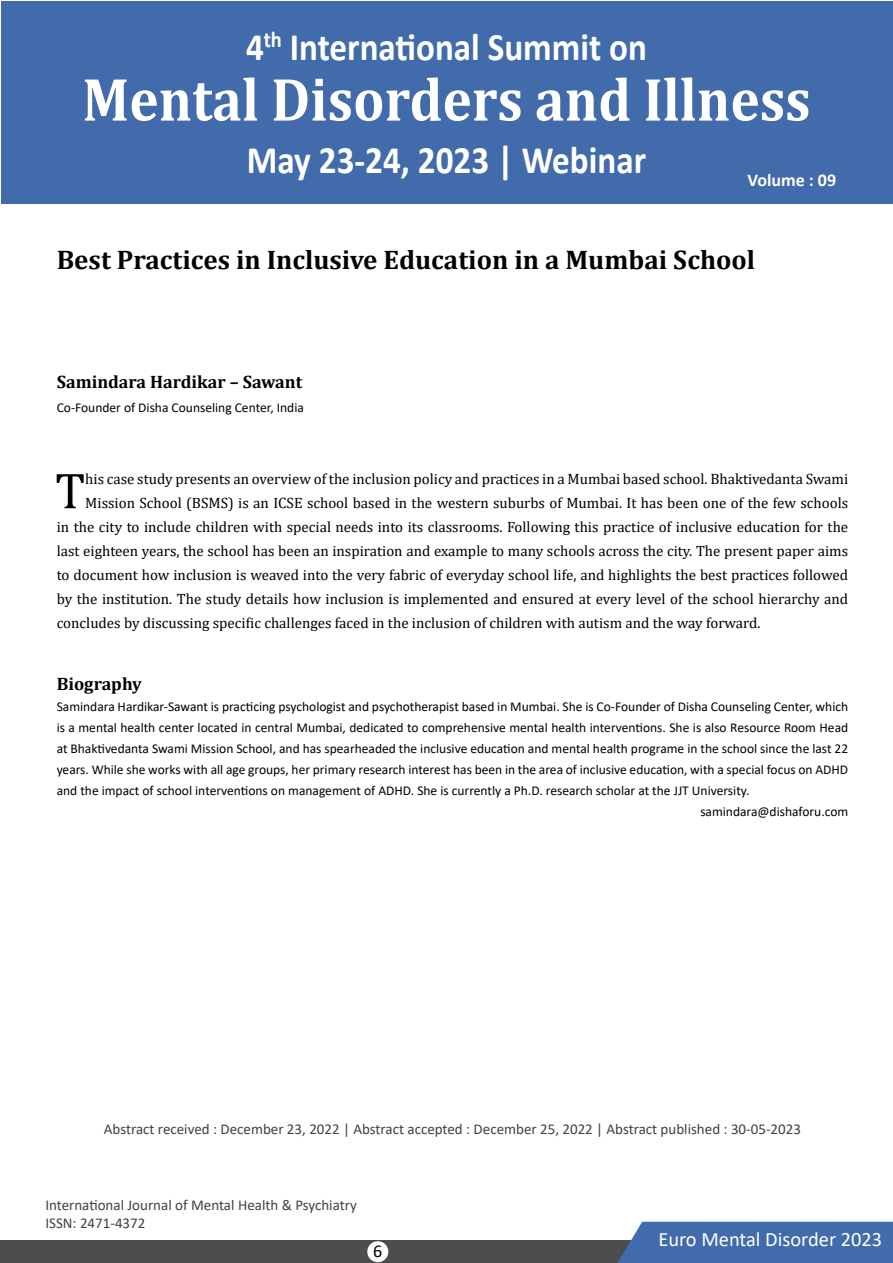
<style>
.page{position:relative;width:893px;height:1263px;background:#fff}
.page>*{position:absolute;margin:0;border:0;box-sizing:border-box;transform-origin:0 0}
.t1{font:700 61.5px "Cambria";color:#fff;scale:.9 1}
.t2{font:51px "Cambria";color:#000}
.t3{font:700 39px "Calibri";color:#fff;scale:.9 1}
.t4{font:700 27px "Cambria";color:#000}
.t5{font:20.4px "Calibri";color:#fff}
.t6{font:700 18px "Cambria";color:#000}
.t7{font:700 18px "Calibri";color:#fff}
.t8{font:18px "Calibri";color:#000}
.t9{font:15px "Cambria";color:#000}
.t10{font:15px/18px "Calibri";color:#414042}
.t11{font:13.5px "Calibri";color:#000}
</style>
<div class="page">
<div style="left:1px;top:1px;width:891px;height:202px;background:#426bab"></div>
<div style="left:0;top:1240px;width:668px;height:23px;background:#4d4d4f"></div>
<div style="left:617px;top:1222px;width:276px;height:41px;background:#426bab"></div>
<div style="left:367px;top:1241px;width:21px;height:21px;background:#fff;border-radius:50%"></div>
<h3 class="t3" style="left:246px;top:19px;width:447px">4<sup>th</sup> International Summit on</h3>
<h1 class="t1" style="left:82px;top:56px;width:811px">Mental Disorders and Illness</h1>
<h3 class="t3" style="left:247px;top:133px;width:445px">May 23-24, 2023 | Webinar</h3>
<p class="t7" style="left:748px;top:168px;width:90px">Volume : 09</p>
<h3 class="t4" style="left:57px;top:241px;width:700px">Best Practices in Inclusive Education in a Mumbai School</h3>
<p class="t6" style="left:57px;top:369px;width:247px">Samindara Hardikar – Sawant</p>
<p class="t11" style="left:57px;top:398px;width:249px">Co-Founder of Disha Counseling Center, India</p>
<h2 class="t2" style="left:55px;top:461px;width:32px">T</h2>
<p class="t9" style="left:85px;top:470px;width:764px">his case study presents an overview of the inclusion policy and practices in a Mumbai based school. Bhaktivedanta Swami</p>
<p class="t9" style="left:85px;top:494px;width:764px">Mission School (BSMS) is an ICSE school based in the western suburbs of Mumbai. It has been one of the few schools</p>
<p class="t9" style="left:57px;top:518px;width:793px">in the city to include children with special needs into its classrooms. Following this practice of inclusive education for the</p>
<p class="t9" style="left:57px;top:542px;width:793px">last eighteen years, the school has been an inspiration and example to many schools across the city. The present paper aims</p>
<p class="t9" style="left:57px;top:566px;width:793px">to document how inclusion is weaved into the very fabric of everyday school life, and highlights the best practices followed</p>
<p class="t9" style="left:57px;top:590px;width:793px">by the institution. The study details how inclusion is implemented and ensured at every level of the school hierarchy and</p>
<p class="t9" style="left:57px;top:614px;width:705px">concludes by discussing specific challenges faced in the inclusion of children with autism and the way forward.</p>
<p class="t6" style="left:57px;top:671px;width:87px">Biography</p>
<p class="t11" style="left:57px;top:697px;width:793px">Samindara Hardikar-Sawant is practicing psychologist and psychotherapist based in Mumbai. She is Co-Founder of Disha Counseling Center, which</p>
<p class="t11" style="left:57px;top:718px;width:793px">is a mental health center located in central Mumbai, dedicated to comprehensive mental health interventions. She is also Resource Room Head</p>
<p class="t11" style="left:57px;top:739px;width:793px">at Bhaktivedanta Swami Mission School, and has spearheaded the inclusive education and mental health programe in the school since the last 22</p>
<p class="t11" style="left:57px;top:760px;width:793px">years. While she works with all age groups, her primary research interest has been in the area of inclusive education, with a special focus on ADHD</p>
<p class="t11" style="left:57px;top:781px;width:694px">and the impact of school interventions on management of ADHD. She is currently a Ph.D. research scholar at the JJT University.</p>
<p class="t11" style="left:700px;top:802px;width:149px">samindara@dishaforu.com</p>
<p class="t10" style="left:104px;top:1119px;width:699px">Abstract received : December 23, 2022 | Abstract accepted : December 25, 2022 | Abstract published : 30-05-2023</p>
<p class="t10" style="left:45px;top:1196px;width:313px">International Journal of Mental Health &amp; Psychiatry<br>ISSN: 2471-4372</p>
<p class="t8" style="left:373px;top:1239px;width:11px">6</p>
<h3 class="t5" style="left:658px;top:1225px;width:225px">Euro Mental Disorder 2023</h3>
</div>
